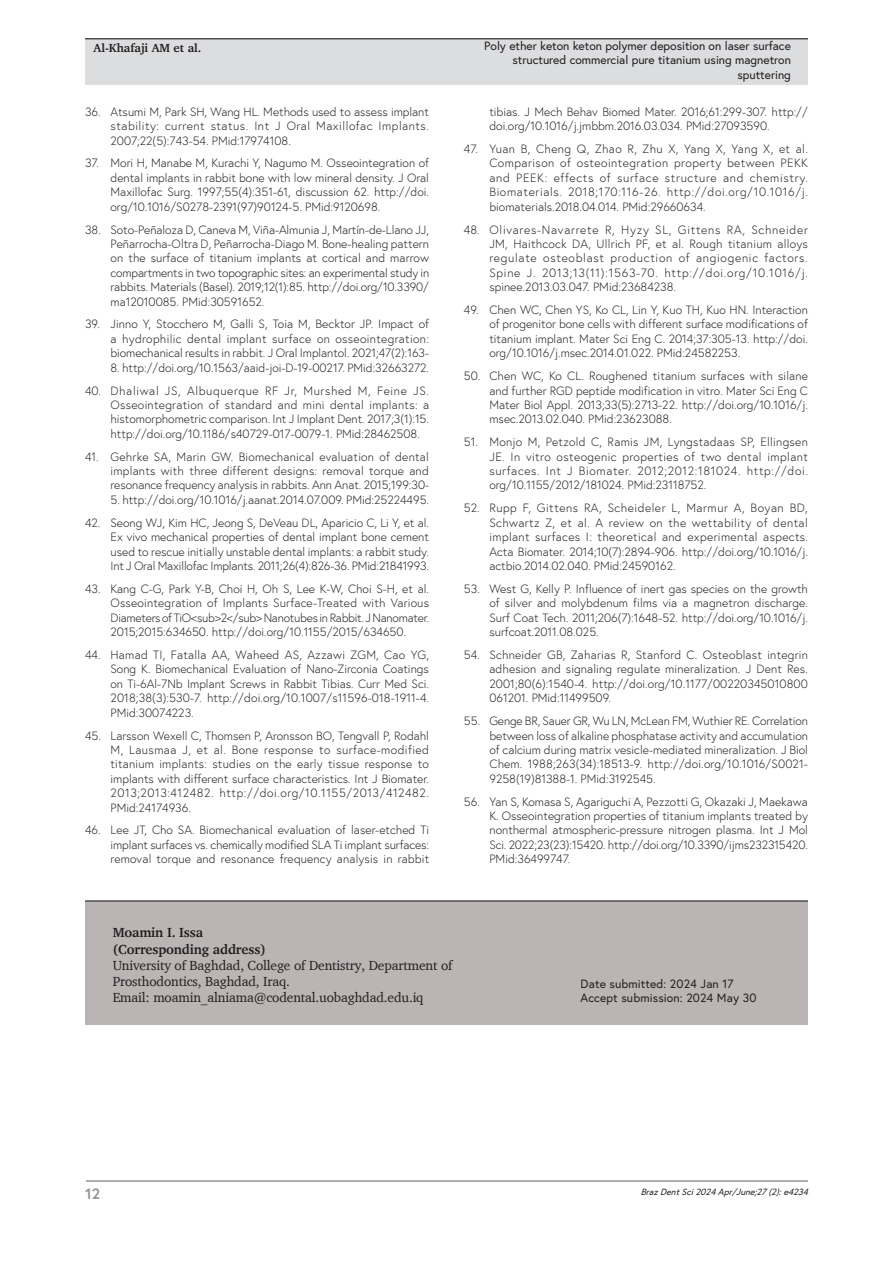
<style>
.page{position:relative;width:893px;height:1263px;background:#fff}
.page>*{position:absolute;margin:0;border:0;box-sizing:border-box;transform-origin:0 0}
.t1{font:700 15px "Europa";color:#939598}
.Correspondence{font:13.5px/16.2px "Charter";letter-spacing:-.01em;color:#231f20}
.Reference{font:300 12px/14.4px "Europa";color:#231f20;text-align:justify}
.History{font:12px/14.4px "Europa";color:#231f20;text-align:right}
.History-2{font:12px "Europa";letter-spacing:-.195em;color:#231f20}
.t2{font:700 12px "Charter";color:#231f20}
.t3{font:italic 9px "Europa";color:#231f20}
.s1{font-weight:700}
</style>
<div class="page">
<hr style="left:86px;top:1180px;width:722px;height:2px;background:#939598">
<div style="left:85px;top:39px;width:723px;height:46px;background:#dcdddf"></div>
<hr style="left:85px;top:38px;width:723px;height:1px;background:#231f20">
<div style="left:623px;top:901px;width:185px;height:124px;background:#bab5b4"></div>
<div style="left:85px;top:901px;width:538px;height:124px;background:#bab5b4"></div>
<hr style="left:85px;top:900px;width:723px;height:1px;background:#231f20">
<p class="t2" style="left:94px;top:41px;width:109px">Al-Khafaji AM et al.</p>
<p class="History" style="left:484px;top:38px;width:308px">Poly ether keton keton polymer deposition on laser surface structured commercial pure titanium using magnetron sputtering</p>
<p class="Reference" style="left:111px;top:104px;width:320px;text-indent:-26px">36. Atsumi M, Park SH, Wang HL. Methods used to assess implant stability: current status. Int J Oral Maxillofac Implants.<br>2007;22(5):743-54. PMid:17974108.</p>
<p class="Reference" style="left:111px;top:156px;width:320px;text-indent:-26px">37. Mori H, Manabe M, Kurachi Y, Nagumo M. Osseointegration of dental implants in rabbit bone with low mineral density. J Oral Maxillofac Surg. 1997;55(4):351-61, discussion 62. http://doi. org/10.1016/S0278-2391(97)90124-5. PMid:9120698.</p>
<p class="Reference" style="left:111px;top:222px;width:320px;text-indent:-26px">38. Soto-Peñaloza D, Caneva M, Viña-Almunia J, Martín-de-Llano JJ, Peñarrocha-Oltra D, Peñarrocha-Diago M. Bone-healing pattern on the surface of titanium implants at cortical and marrow compartments in two topographic sites: an experimental study in rabbits. Materials (Basel). 2019;12(1):85. http://doi.org/10.3390/ ma12010085. PMid:30591652.</p>
<p class="Reference" style="left:111px;top:317px;width:320px;text-indent:-26px">39. Jinno Y, Stocchero M, Galli S, Toia M, Becktor JP. Impact of a hydrophilic dental implant surface on osseointegration: biomechanical results in rabbit. J Oral Implantol. 2021;47(2):163-</p>
<p class="Reference" style="left:111px;top:360px;width:320px">8. http://doi.org/10.1563/aaid-joi-D-19-00217. PMid:32663272.</p>
<p class="Reference" style="left:111px;top:383px;width:320px;text-indent:-26px">40. Dhaliwal JS, Albuquerque RF Jr, Murshed M, Feine JS.<br>Osseointegration of standard and mini dental implants: a histomorphometric comparison. Int J Implant Dent. 2017;3(1):15. http://doi.org/10.1186/s40729-017-0079-1. PMid:28462508.</p>
<p class="Reference" style="left:111px;top:449px;width:320px;text-indent:-26px">41. Gehrke SA, Marin GW. Biomechanical evaluation of dental implants with three different designs: removal torque and resonance frequency analysis in rabbits. Ann Anat. 2015;199:30-</p>
<p class="Reference" style="left:111px;top:492px;width:320px">5. http://doi.org/10.1016/j.aanat.2014.07.009. PMid:25224495.</p>
<p class="Reference" style="left:111px;top:515px;width:320px;text-indent:-26px">42. Seong WJ, Kim HC, Jeong S, DeVeau DL, Aparicio C, Li Y, et al.<br>Ex vivo mechanical properties of dental implant bone cement used to rescue initially unstable dental implants: a rabbit study.<br>Int J Oral Maxillofac Implants. 2011;26(4):826-36. PMid:21841993.</p>
<p class="Reference" style="left:111px;top:581px;width:320px;text-indent:-26px">43. Kang C-G, Park Y-B, Choi H, Oh S, Lee K-W, Choi S-H, et al.<br>Osseointegration of Implants Surface-Treated with Various Diameters of TiO&lt;sub&gt;2&lt;/sub&gt; Nanotubes in Rabbit.J Nanomater.<br>2015;2015:634650. http://doi.org/10.1155/2015/634650.</p>
<p class="Reference" style="left:111px;top:647px;width:320px;text-indent:-26px">44. Hamad TI, Fatalla AA, Waheed AS, Azzawi ZGM, Cao YG, Song K. Biomechanical Evaluation of Nano-Zirconia Coatings on Ti-6Al-7Nb Implant Screws in Rabbit Tibias. Curr Med Sci.<br>2018;38(3):530-7. http://doi.org/10.1007/s11596-018-1911-4.<br>PMid:30074223.</p>
<p class="Reference" style="left:111px;top:728px;width:320px;text-indent:-26px">45. Larsson Wexell C, Thomsen P, Aronsson BO, Tengvall P, Rodahl M, Lausmaa J, et al. Bone response to surface-modified titanium implants: studies on the early tissue response to implants with different surface characteristics. Int J Biomater.<br>2013;2013:412482. http://doi.org/10.1155/2013/412482.<br>PMid:24174936.</p>
<p class="Reference" style="left:111px;top:823px;width:320px;text-indent:-26px">46. Lee JT, Cho SA. Biomechanical evaluation of laser-etched Ti implant surfaces vs. chemically modified SLA Ti implant surfaces: removal torque and resonance frequency analysis in rabbit</p>
<p class="History-2" style="left:463px;top:53px;width:329px">Polyetherketonketonpolymerdepositionnlasersurfacestructured commercialpuretitanium usi g magnetronsputtering</p>
<p class="Reference" style="left:489px;top:104px;width:320px">tibias. J Mech Behav Biomed Mater. 2016;61:299-307. http:// doi.org/10.1016/j.jmbbm.2016.03.034. PMid:27093590.</p>
<p class="Reference" style="left:489px;top:141px;width:320px;text-indent:-26px">47. Yuan B, Cheng Q, Zhao R, Zhu X, Yang X, Yang X, et al.<br>Comparison of osteointegration property between PEKK and PEEK: effects of surface structure and chemistry.<br>Biomaterials. 2018;170:116-26. http://doi.org/10.1016/j. biomaterials.2018.04.014. PMid:29660634.</p>
<p class="Reference" style="left:489px;top:222px;width:320px;text-indent:-26px">48. Olivares-Navarrete R, Hyzy SL, Gittens RA, Schneider JM, Haithcock DA, Ullrich PF, et al. Rough titanium alloys regulate osteoblast production of angiogenic factors.<br>Spine J. 2013;13(11):1563-70. http://doi.org/10.1016/j. spinee.2013.03.047. PMid:23684238.</p>
<p class="Reference" style="left:489px;top:302px;width:320px;text-indent:-26px">49. Chen WC, Chen YS, Ko CL, Lin Y, Kuo TH, Kuo HN. Interaction of progenitor bone cells with different surface modifications of titanium implant. Mater Sci Eng C. 2014;37:305-13. http://doi. org/10.1016/j.msec.2014.01.022. PMid:24582253.</p>
<p class="Reference" style="left:489px;top:369px;width:320px;text-indent:-26px">50. Chen WC, Ko CL. Roughened titanium surfaces with silane and further RGD peptide modification in vitro. Mater Sci Eng C Mater Biol Appl. 2013;33(5):2713-22. http://doi.org/10.1016/j. msec.2013.02.040. PMid:23623088.</p>
<p class="Reference" style="left:489px;top:435px;width:320px;text-indent:-26px">51. Monjo M, Petzold C, Ramis JM, Lyngstadaas SP, Ellingsen JE. In vitro osteogenic properties of two dental implant surfaces. Int J Biomater. 2012;2012:181024. http://doi. org/10.1155/2012/181024. PMid:23118752.</p>
<p class="Reference" style="left:489px;top:501px;width:320px;text-indent:-26px">52. Rupp F, Gittens RA, Scheideler L, Marmur A, Boyan BD, Schwartz Z, et al. A review on the wettability of dental implant surfaces I: theoretical and experimental aspects.<br>Acta Biomater. 2014;10(7):2894-906. http://doi.org/10.1016/j. actbio.2014.02.040. PMid:24590162.</p>
<p class="Reference" style="left:489px;top:581px;width:320px;text-indent:-26px">53. West G, Kelly P. Influence of inert gas species on the growth of silver and molybdenum films via a magnetron discharge.<br>Surf Coat Tech. 2011;206(7):1648-52. http://doi.org/10.1016/j. surfcoat.2011.08.025.</p>
<p class="Reference" style="left:489px;top:647px;width:320px;text-indent:-26px">54. Schneider GB, Zaharias R, Stanford C. Osteoblast integrin adhesion and signaling regulate mineralization. J Dent Res.<br>2001;80(6):1540-4. http://doi.org/10.1177/00220345010800<br>061201. PMid:11499509.</p>
<p class="Reference" style="left:489px;top:713px;width:320px;text-indent:-26px">55. Genge BR, Sauer GR, Wu LN, McLean FM, Wuthier RE. Correlation between loss of alkaline phosphatase activity and accumulation of calcium during matrix vesicle-mediated mineralization. J Biol Chem. 1988;263(34):18513-9. http://doi.org/10.1016/S0021- 9258(19)81388-1. PMid:3192545.</p>
<p class="Reference" style="left:489px;top:794px;width:320px;text-indent:-26px">56. Yan S, Komasa S, Agariguchi A, Pezzotti G, Okazaki J, Maekawa K. Osseointegration properties of titanium implants treated by nonthermal atmospheric-pressure nitrogen plasma. Int J Mol Sci. 2022;23(23):15420. http://doi.org/10.3390/ijms232315420.<br>PMid:36499747.</p>
<p class="Correspondence" style="left:113px;top:924px;width:341px"><span class="s1">Moamin I. Issa<br>(Corresponding address)<br></span>University of Baghdad, College of Dentistry, Department of Prosthodontics, Baghdad, Iraq.<br>Email: moamin_alniama@codental.uobaghdad.edu.iq</p>
<p class="History" style="left:581px;top:976px;width:177px;text-align:left">Date submitted: 2024 Jan 17<br>Accept submission: 2024 May 30</p>
<p class="t1" style="left:85px;top:1184px;width:16px">12</p>
<p class="t3" style="left:641px;top:1185px;width:172px">BrazDentSci2024Apr/June;27(2):e4234</p>
</div>
